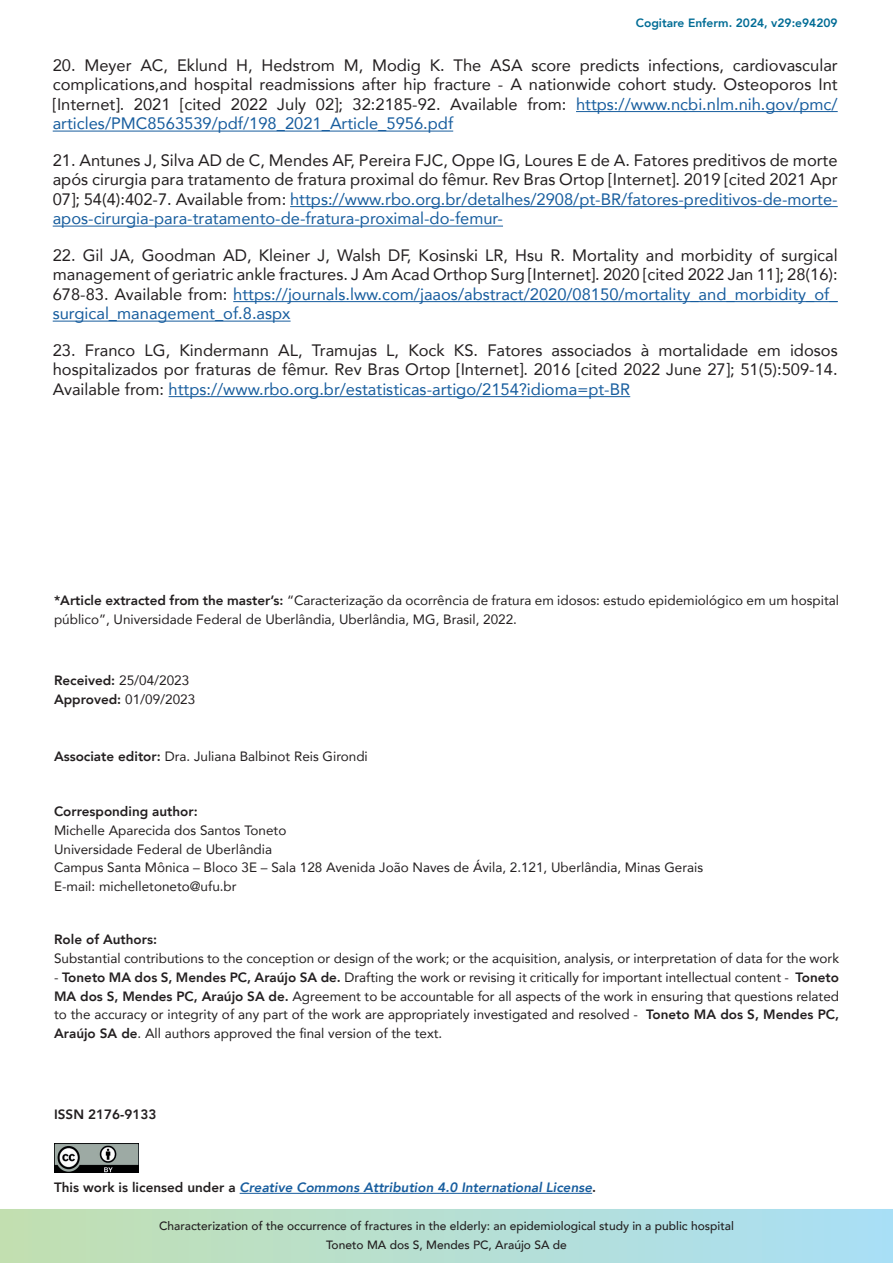
<style>
.page{position:relative;width:893px;height:1263px;background:#fff}
.page>*{position:absolute;margin:0;border:0;box-sizing:border-box;transform-origin:0 0}
.t1{font:16.5px/19.5px "Avenir";color:#231f20;text-align:justify}
.Correspondentes{font:13.5px/18.8px "Avenir";color:#231f20;text-align:justify}
.Legenda{font:13.5px/18.8px "Avenir";color:#231f20}
.t2{font:italic 800 13.5px "Avenir";color:#175d9e}
.Correspondentes-2{font:800 13.5px "Avenir";color:#231f20}
.Legenda-2{font:800 13.5px "Avenir";color:#231f20}
.t3{font:500 12px/18.6px "Avenir";color:#231f20;text-align:center}
.t4{font:800 12px "Avenir";color:#006c95}
.s1{color:#175d9e}
.s2{font-weight:800}
.s3{font-style:normal;color:#231f20}
</style>
<div class="page">
<svg style="left:0;top:1209px;width:893px;height:54px;background:#b6dfd2"></svg>
<img style="left:55px;top:1143px;width:83px;height:30px">
<hr style="left:240px;top:1193px;width:352px;height:1px;background:#175d9e">
<hr style="left:576px;top:111px;width:262px;height:1px;background:#175d9e">
<hr style="left:53px;top:131px;width:400px;height:1px;background:#175d9e">
<hr style="left:290px;top:206px;width:548px;height:1px;background:#175d9e">
<hr style="left:53px;top:226px;width:450px;height:1px;background:#175d9e">
<hr style="left:233px;top:301px;width:605px;height:1px;background:#175d9e">
<hr style="left:53px;top:321px;width:238px;height:1px;background:#175d9e">
<hr style="left:169px;top:396px;width:461px;height:1px;background:#175d9e">
<p class="t4" style="left:636px;top:12px;width:203px">Cogitare Enferm. 2024, v29:e94209</p>
<p class="t1" style="left:53px;top:55px;width:786px">20. Meyer AC, Eklund H, Hedstrom M, Modig K. The ASA score predicts infections, cardiovascular complications,and hospital readmissions after hip fracture - A nationwide cohort study. Osteoporos Int [Internet]. 2021 [cited 2022 July 02]; 32:2185-92. Available from: <span class="s1">https://www.ncbi.nlm.nih.gov/pmc/ articles/PMC8563539/pdf/198_2021_Article_5956.pdf</span></p>
<p class="t1" style="left:53px;top:150px;width:786px">21. Antunes J, Silva AD de C, Mendes AF, Pereira FJC, Oppe IG, Loures E de A. Fatores preditivos de morte após cirurgia para tratamento de fratura proximal do fêmur. Rev Bras Ortop [Internet]. 2019 [cited 2021 Apr 07]; 54(4):402-7. Available from: <span class="s1">https://www.rbo.org.br/detalhes/2908/pt-BR/fatores-preditivos-de-morte&shy;apos-cirurgia-para-tratamento-de-fratura-proximal-do-femur-</span></p>
<p class="t1" style="left:53px;top:245px;width:787px">22. Gil JA, Goodman AD, Kleiner J, Walsh DF, Kosinski LR, Hsu R. Mortality and morbidity of surgical management of geriatric ankle fractures. J Am Acad Orthop Surg [Internet]. 2020 [cited 2022 Jan 11]; 28(16):<br>678-83. Available from: <span class="s1">https://journals.lww.com/jaaos/abstract/2020/08150/mortality_and_morbidity_of_ surgical_management_of.8.aspx</span></p>
<p class="t1" style="left:53px;top:340px;width:786px">23. Franco LG, Kindermann AL, Tramujas L, Kock KS. Fatores associados à mortalidade em idosos hospitalizados por fraturas de fêmur. Rev Bras Ortop [Internet]. 2016 [cited 2022 June 27]; 51(5):509-14.<br>Available from: <span class="s1">https://www.rbo.org.br/estatisticas-artigo/2154?idioma=pt-BR</span></p>
<p class="Legenda" style="left:54px;top:590px;width:786px"><span class="s2">*Article extracted from the master’s:</span> “Caracterização da ocorrência de fratura em idosos: estudo epidemiológico em um hospital público”, Universidade Federal de Uberlândia, Uberlândia, MG, Brasil, 2022.</p>
<p class="Correspondentes" style="left:54px;top:671px;width:137px"><span class="s2">Received:</span> 25/04/2023</p>
<p class="Correspondentes" style="left:54px;top:690px;width:143px"><span class="s2">Approved:</span> 01/09/2023</p>
<p class="Correspondentes" style="left:54px;top:746px;width:315px"><span class="s2">Associate editor:</span> Dra. Juliana Balbinot Reis Girondi</p>
<p class="Correspondentes-2" style="left:54px;top:799px;width:145px">Corresponding author:</p>
<p class="Correspondentes" style="left:54px;top:820px;width:234px">Michelle Aparecida dos Santos Toneto</p>
<p class="Correspondentes" style="left:54px;top:839px;width:220px">Universidade Federal de Uberlândia</p>
<p class="Correspondentes" style="left:54px;top:858px;width:651px">Campus Santa Mônica – Bloco 3E – Sala 128 Avenida João Naves de Ávila, 2.121, Uberlândia, Minas Gerais</p>
<p class="Correspondentes" style="left:54px;top:877px;width:184px">E-mail: michelletoneto@ufu.br</p>
<p class="Correspondentes-2" style="left:54px;top:927px;width:104px">Role of Authors:</p>
<p class="Correspondentes" style="left:54px;top:948px;width:786px">Substantial contributions to the conception or design of the work; or the acquisition, analysis, or interpretation of data for the work</p>
<p class="Correspondentes" style="left:54px;top:967px;width:786px">- <span class="s2">Toneto MA dos S, Mendes PC, Araújo SA de.</span> Drafting the work or revising it critically for important intellectual content - <span class="s2">Toneto MA dos S, Mendes PC, Araújo SA de.</span> Agreement to be accountable for all aspects of the work in ensuring that questions related to the accuracy or integrity of any part of the work are appropriately investigated and resolved - <span class="s2">Toneto MA dos S, Mendes PC, Araújo SA de</span>. All authors approved the final version of the text.</p>
<p class="Legenda-2" style="left:54px;top:1102px;width:104px">ISSN 2176-9133</p>
<p class="t2" style="left:54px;top:1179px;width:544px"><span class="s3">This work is licensed under a</span> Creative Commons Attribution 4.0 International License<span class="s3">.</span></p>
<p class="t3" style="left:159px;top:1216px;width:576px">Characterization of the occurrence of fractures in the elderly: an epidemiological study in a public hospital<br>Toneto MA dos S, Mendes PC, Araújo SA de</p>
</div>
